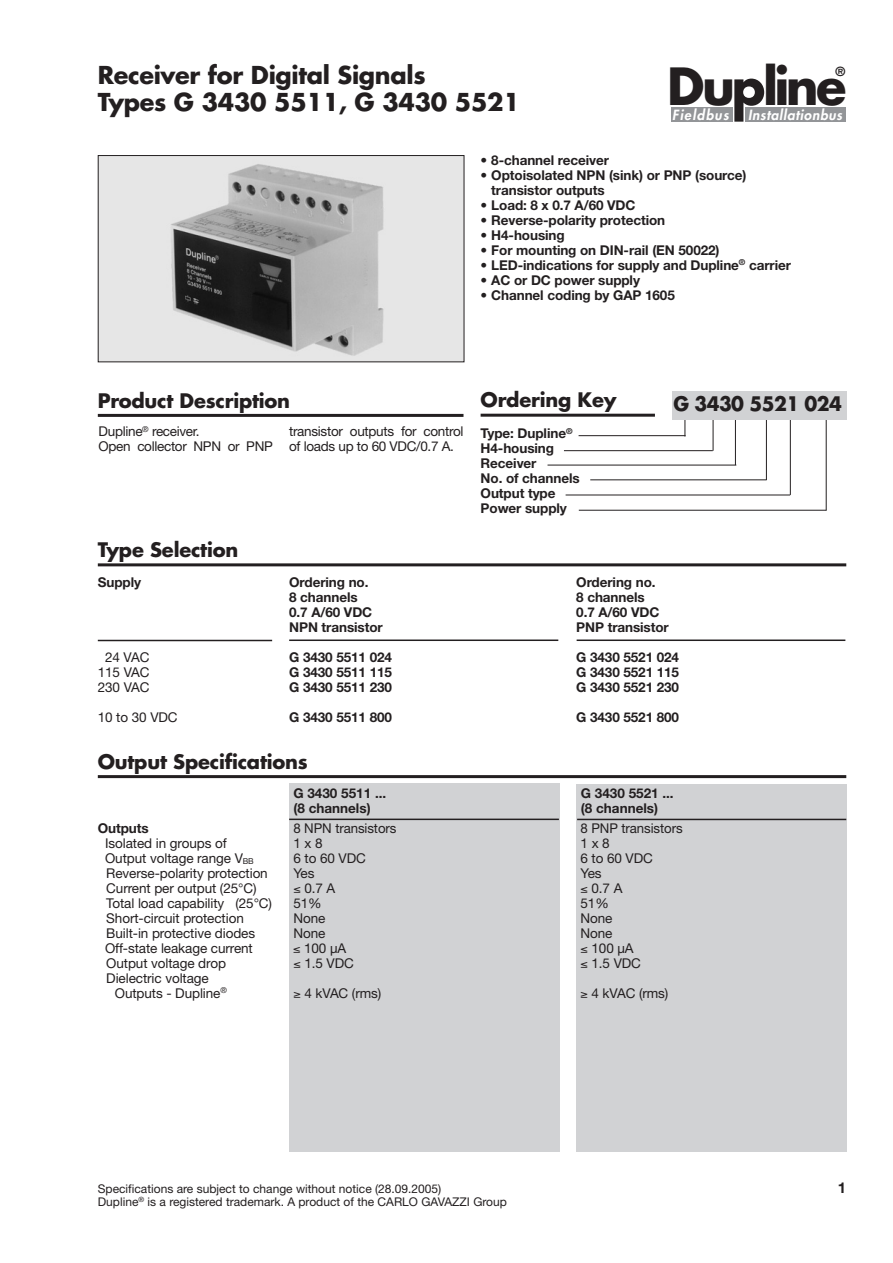
<style>
.page{position:relative;width:893px;height:1263px;background:#fff}
.page>*{position:absolute;margin:0;border:0;box-sizing:border-box;transform-origin:0 0}
.t1{font:700 49.8px "Futura";letter-spacing:-.06em;color:#231f20}
.t2{font:700 24px/27.6px "Futura";letter-spacing:-.015em;color:#231f20}
.t3{font:700 19.5px "Futura";letter-spacing:-.01em;color:#231f20}
.t4{font:700 19.5px "Futura";letter-spacing:-.03em;color:#231f20;scale:.96 1}
.t5{font:700 15px "Helvetica Neue";color:#231f20}
.t6{font:italic 800 13.65px "Futura";color:#fff}
.t7{font:700 13.5px/15px "Helvetica Neue";letter-spacing:-.005em;color:#231f20}
.t8{font:13.5px/15px "Helvetica Neue";letter-spacing:-.005em;color:#231f20}
.t9{font:700 12.3px "Futura";color:#231f20}
.t10{font:12px "Helvetica Neue";color:#231f20}
</style>
<div class="page">
<div style="left:745px;top:107px;width:100px;height:15px;background:#939598"></div>
<div style="left:671px;top:107px;width:61px;height:15px;background:#939598"></div>
<svg style="left:734px;top:79px;width:30px;height:43px"></svg>
<svg style="left:97px;top:155px;width:730px;height:356px"></svg>
<hr style="left:98px;top:414px;width:365px;height:3px;background:#231f20">
<hr style="left:481px;top:414px;width:174px;height:3px;background:#231f20">
<hr style="left:590px;top:479px;width:176px;height:1px;background:#231f20">
<hr style="left:578px;top:435px;width:107px;height:1px;background:#231f20">
<hr style="left:564px;top:450px;width:149px;height:1px;background:#231f20">
<hr style="left:98px;top:563px;width:748px;height:3px;background:#231f20">
<hr style="left:98px;top:640px;width:174px;height:1px;background:#231f20">
<hr style="left:289px;top:640px;width:269px;height:1px;background:#231f20">
<hr style="left:577px;top:640px;width:268px;height:1px;background:#231f20">
<div style="left:576px;top:784px;width:270px;height:368px;background:#d1d2d4"></div>
<div style="left:289px;top:784px;width:270px;height:368px;background:#d1d2d4"></div>
<hr style="left:98px;top:775px;width:748px;height:3px;background:#231f20">
<hr style="left:547px;top:465px;width:189px;height:1px;background:#231f20">
<hr style="left:579px;top:510px;width:247px;height:1px;background:#231f20">
<hr style="left:566px;top:495px;width:224px;height:1px;background:#231f20">
<div style="left:672px;top:391px;width:174px;height:29px;background:#d1d2d4"></div>
<hr style="left:289px;top:819px;width:270px;height:1px;background:#231f20">
<hr style="left:577px;top:819px;width:269px;height:1px;background:#231f20">
<h2 class="t2" style="left:98px;top:63px;width:423px">Receiver for Digital Signals<br>Types G 3430 5511, G 3430 5521</h2>
<h1 class="t1" style="left:667px;top:64px;width:181px">Du line</h1>
<p class="t9" style="left:835px;top:66px;width:11px">®</p>
<p class="t6" style="left:672px;top:108px;width:174px">Fieldbus Installationbus</p>
<p class="t7" style="left:481px;top:154px;width:130px">• 8-channel receiver</p>
<p class="t7" style="left:491px;top:169px;width:257px;text-indent:-11px">• Optoisolated NPN (sink) or PNP (source) transistor outputs</p>
<p class="t7" style="left:481px;top:199px;width:156px">• Load: 8 x 0.7 A/60 VDC</p>
<p class="t7" style="left:481px;top:214px;width:186px">• Reverse-polarity protection</p>
<p class="t7" style="left:481px;top:229px;width:86px">• H4-housing</p>
<p class="t7" style="left:481px;top:244px;width:240px">• For mounting on DIN-rail (EN 50022)</p>
<p class="t7" style="left:481px;top:259px;width:312px">• LED-indications for supply and Dupline<sup>®</sup> carrier</p>
<p class="t7" style="left:481px;top:274px;width:161px">• AC or DC power supply</p>
<p class="t7" style="left:481px;top:289px;width:196px">• Channel coding by GAP 1605</p>
<h3 class="t3" style="left:98px;top:391px;width:194px">Product Description</h3>
<h3 class="t3" style="left:481px;top:391px;width:137px">Ordering Key</h3>
<p class="t7" style="left:481px;top:427px;width:101px">Type: Dupline<sup>®<br></sup>H4-housing<br>Receiver<br>No. of channels<br>Output type<br>Power supply</p>
<p class="t8" style="left:99px;top:425px;width:176px">Dupline<sup>®</sup> receiver.<br>Open collector NPN or PNP</p>
<p class="t8" style="left:289px;top:425px;width:176px">transistor outputs for control of loads up to 60 VDC/0.7 A.</p>
<h3 class="t4" style="left:673px;top:395px;width:177px">G 3430 5521 024</h3>
<h3 class="t3" style="left:98px;top:541px;width:142px">Type Selection</h3>
<p class="t7" style="left:98px;top:576px;width:45px">Supply</p>
<p class="t7" style="left:289px;top:576px;width:81px">Ordering no.</p>
<p class="t7" style="left:576px;top:576px;width:81px">Ordering no.</p>
<p class="t7" style="left:289px;top:591px;width:70px">8 channels</p>
<p class="t7" style="left:576px;top:591px;width:70px">8 channels</p>
<p class="t7" style="left:289px;top:606px;width:85px">0.7 A/60 VDC</p>
<p class="t7" style="left:576px;top:606px;width:85px">0.7 A/60 VDC</p>
<p class="t7" style="left:289px;top:621px;width:95px">NPN transistor</p>
<p class="t7" style="left:576px;top:621px;width:94px">PNP transistor</p>
<p class="t8" style="left:105px;top:651px;width:46px">24 VAC</p>
<p class="t7" style="left:289px;top:651px;width:104px">G 3430 5511 024</p>
<p class="t7" style="left:576px;top:651px;width:104px">G 3430 5521 024</p>
<p class="t8" style="left:98px;top:666px;width:53px">115 VAC</p>
<p class="t7" style="left:289px;top:666px;width:104px">G 3430 5511 115</p>
<p class="t7" style="left:576px;top:666px;width:104px">G 3430 5521 115</p>
<p class="t8" style="left:98px;top:681px;width:53px">230 VAC</p>
<p class="t7" style="left:289px;top:681px;width:104px">G 3430 5511 230</p>
<p class="t7" style="left:576px;top:681px;width:104px">G 3430 5521 230</p>
<p class="t8" style="left:98px;top:711px;width:81px">10 to 30 VDC</p>
<p class="t7" style="left:289px;top:711px;width:104px">G 3430 5511 800</p>
<p class="t7" style="left:576px;top:711px;width:104px">G 3430 5521 800</p>
<h3 class="t3" style="left:98px;top:753px;width:212px">Output Specifications</h3>
<p class="t7" style="left:293px;top:787px;width:94px">G 3430 5511 ...</p>
<p class="t7" style="left:581px;top:787px;width:94px">G 3430 5521 ...</p>
<p class="t7" style="left:293px;top:802px;width:79px">(8 channels)</p>
<p class="t7" style="left:581px;top:802px;width:79px">(8 channels)</p>
<p class="t7" style="left:98px;top:821px;width:52px">Outputs</p>
<p class="t8" style="left:293px;top:822px;width:105px">8 NPN transistors</p>
<p class="t8" style="left:580px;top:822px;width:104px">8 PNP transistors</p>
<p class="t8" style="left:105px;top:837px;width:123px">Isolated in groups of</p>
<p class="t8" style="left:293px;top:837px;width:31px">1 x 8</p>
<p class="t8" style="left:580px;top:837px;width:31px">1 x 8</p>
<p class="t8" style="left:105px;top:852px;width:150px">Output voltage range V<sub>BB</sub></p>
<p class="t8" style="left:293px;top:852px;width:74px">6 to 60 VDC</p>
<p class="t8" style="left:580px;top:852px;width:74px">6 to 60 VDC</p>
<p class="t8" style="left:106px;top:867px;width:163px">Reverse-polarity protection</p>
<p class="t8" style="left:293px;top:867px;width:23px">Yes</p>
<p class="t8" style="left:580px;top:867px;width:23px">Yes</p>
<p class="t8" style="left:106px;top:882px;width:152px">Current per output (25°C)</p>
<p class="t8" style="left:293px;top:882px;width:43px">≤ 0.7 A</p>
<p class="t8" style="left:580px;top:882px;width:43px">≤ 0.7 A</p>
<p class="t8" style="left:106px;top:897px;width:167px">Total load capability (25°C)</p>
<p class="t8" style="left:293px;top:897px;width:30px">51%</p>
<p class="t8" style="left:580px;top:897px;width:30px">51%</p>
<p class="t8" style="left:106px;top:912px;width:139px">Short-circuit protection</p>
<p class="t8" style="left:293px;top:912px;width:33px">None</p>
<p class="t8" style="left:580px;top:912px;width:33px">None</p>
<p class="t8" style="left:106px;top:927px;width:150px">Built-in protective diodes</p>
<p class="t8" style="left:293px;top:927px;width:33px">None</p>
<p class="t8" style="left:580px;top:927px;width:33px">None</p>
<p class="t8" style="left:105px;top:942px;width:149px">Off-state leakage current</p>
<p class="t8" style="left:293px;top:942px;width:55px">≤ 100 µA</p>
<p class="t8" style="left:580px;top:942px;width:55px">≤ 100 µA</p>
<p class="t8" style="left:106px;top:957px;width:121px">Output voltage drop</p>
<p class="t8" style="left:293px;top:957px;width:62px">≤ 1.5 VDC</p>
<p class="t8" style="left:580px;top:957px;width:62px">≤ 1.5 VDC</p>
<p class="t8" style="left:115px;top:972px;width:114px;text-indent:-9px">Dielectric voltage<br>Outputs - Dupline<sup>®</sup></p>
<p class="t8" style="left:293px;top:987px;width:89px">≥ 4 kVAC (rms)</p>
<p class="t8" style="left:580px;top:987px;width:89px">≥ 4 kVAC (rms)</p>
<p class="t10" style="left:98px;top:1184px;width:345px">Specifications are subject to change without notice (28.09.2005)</p>
<p class="t5" style="left:838px;top:1182px;width:10px">1</p>
<p class="t10" style="left:98px;top:1198px;width:411px">Dupline<sup>®</sup> is a registered trademark. A product of the CARLO GAVAZZI Group</p>
</div>
